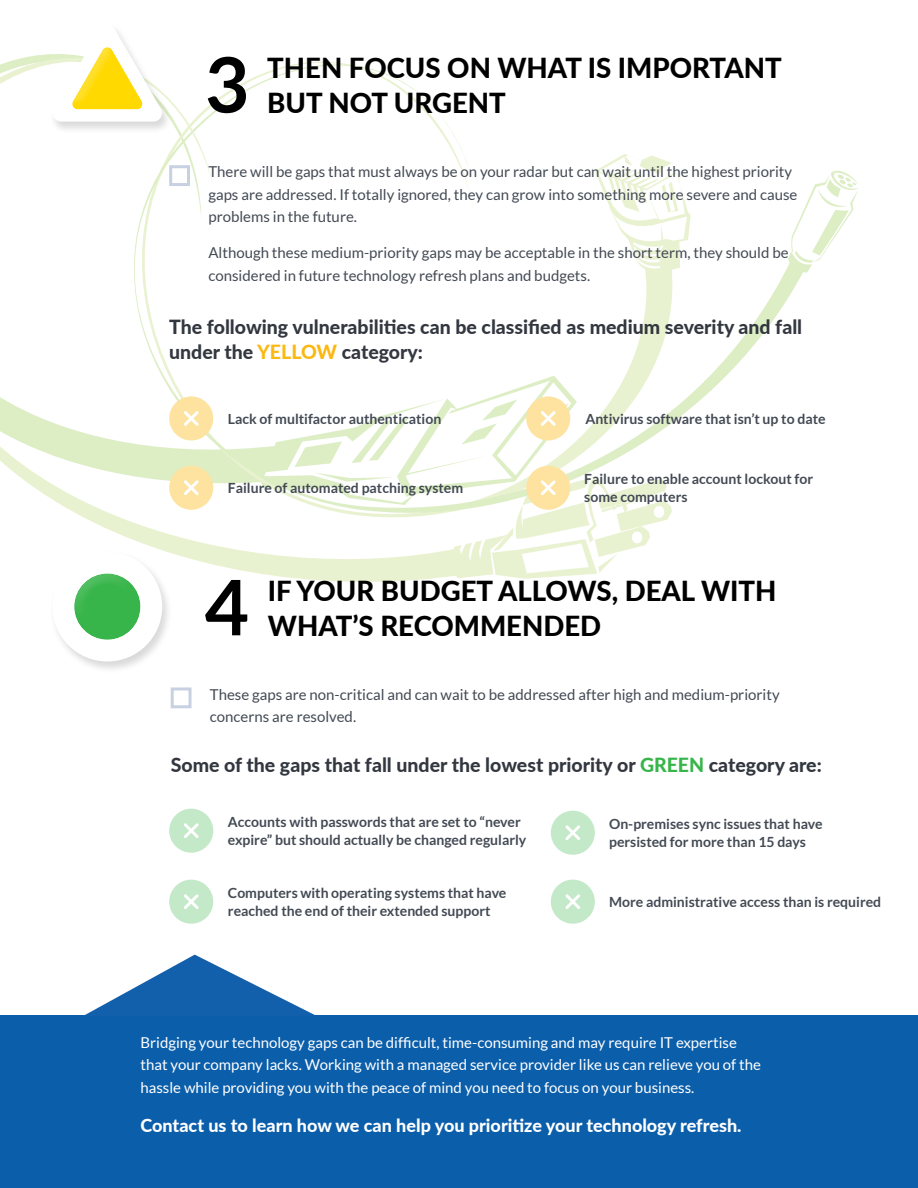
<style>
.page{position:relative;width:918px;height:1188px;background:#fff}
.page>*{position:absolute;margin:0;border:0;box-sizing:border-box;transform-origin:0 0}
.t1{font:700 76.5px "Lato";color:#000}
.t2{font:800 27.6px/34.5px "Lato";color:#000}
.t3{font:800 19.5px/25.5px "Lato";color:#333840}
.t4{font:800 18px "Lato";color:#fff}
.t5{font:15px/22.5px "Lato";color:#434a54}
.t6{font:15px/22.5px "Lato";color:#fff}
.t7{font:700 14.1px/17.9px "Lato";color:#434a54}
.s1{color:#fcb812}
.s2{color:#38b54a}
</style>
<div class="page">
<div style="left:0;top:1016px;width:918px;height:172px;background:#0b5eaa"></div>
<svg style="left:83px;top:955px;width:234px;height:61px"></svg>
<svg style="left:805px;top:170px;width:53px;height:103px"></svg>
<svg style="left:466px;top:160px;width:339px;height:263px"></svg>
<svg style="left:0;top:54px;width:466px;height:528px"></svg>
<svg style="left:595px;top:154px;width:96px;height:121px"></svg>
<div style="left:50px;top:551px;width:123px;height:123px;background:#000;opacity:.15"></div>
<div style="left:52px;top:552px;width:110px;height:110px;background:#fff;border-radius:50%"></div>
<div style="left:74px;top:573px;width:67px;height:67px;background:#38b54a;border-radius:50%"></div>
<div style="left:63px;top:563px;width:81px;height:66px;background:#fff;opacity:.15"></div>
<div style="left:169px;top:165px;width:21px;height:21px;border:3px solid #c8d1e1"></div>
<div style="left:169px;top:396px;width:44px;height:44px;background:#fee3a0;border-radius:50%"></div>
<svg style="left:184px;top:411px;width:15px;height:15px"></svg>
<div style="left:169px;top:466px;width:44px;height:44px;background:#fee3a0;border-radius:50%"></div>
<svg style="left:184px;top:480px;width:15px;height:15px"></svg>
<svg style="left:259px;top:376px;width:413px;height:203px"></svg>
<div style="left:171px;top:687px;width:21px;height:21px;border:3px solid #c8d1e1"></div>
<div style="left:169px;top:809px;width:44px;height:44px;background:#c3e9c9;border-radius:50%"></div>
<svg style="left:184px;top:823px;width:15px;height:15px"></svg>
<div style="left:169px;top:880px;width:44px;height:44px;background:#c3e9c9;border-radius:50%"></div>
<svg style="left:184px;top:894px;width:15px;height:15px"></svg>
<div style="left:551px;top:811px;width:44px;height:44px;background:#c3e9c9;border-radius:50%"></div>
<svg style="left:565px;top:825px;width:15px;height:15px"></svg>
<div style="left:551px;top:880px;width:44px;height:44px;background:#c3e9c9;border-radius:50%"></div>
<svg style="left:565px;top:894px;width:15px;height:15px"></svg>
<div style="left:50px;top:24px;width:123px;height:109px;background:#000;opacity:.15"></div>
<svg style="left:51px;top:24px;width:113px;height:98px"></svg>
<div style="left:62px;top:37px;width:59px;height:73px;background:#fff;opacity:.25"></div>
<h1 class="t1" style="left:204px;top:41px;width:46px">3</h1>
<h2 class="t2" style="left:267px;top:50px;width:516px">THEN FOCUS ON WHAT IS IMPORTANT<br>BUT NOT URGENT</h2>
<p class="t5" style="left:208px;top:161px;width:590px">There will be gaps that must always be on your radar but can wait until the highest priority gaps are addressed. If totally ignored, they can grow into something more severe and cause problems in the future.</p>
<p class="t5" style="left:208px;top:242px;width:582px">Although these medium-priority gaps may be acceptable in the short term, they should be considered in future technology refresh plans and budgets.</p>
<h3 class="t3" style="left:169px;top:313px;width:635px">The following vulnerabilities can be classified as medium severity and fall under the <span class="s1">YELLOW</span> category:</h3>
<p class="t7" style="left:228px;top:410px;width:215px">Lack of multifactor authentication</p>
<p class="t7" style="left:228px;top:479px;width:237px">Failure of automated patching system</p>
<p class="t7" style="left:585px;top:410px;width:242px">Antivirus software that isn’t up to date</p>
<p class="t7" style="left:584px;top:470px;width:230px">Failure to enable account lockout for some computers</p>
<h1 class="t1" style="left:204px;top:564px;width:46px">4</h1>
<h2 class="t2" style="left:268px;top:573px;width:510px">IF YOUR BUDGET ALLOWS, DEAL WITH<br>WHAT’S RECOMMENDED</h2>
<p class="t5" style="left:210px;top:683px;width:571px">These gaps are non-critical and can wait to be addressed after high and medium-priority concerns are resolved.</p>
<h3 class="t3" style="left:171px;top:752px;width:653px">Some of the gaps that fall under the lowest priority or <span class="s2">GREEN</span> category are:</h3>
<p class="t7" style="left:228px;top:813px;width:300px">Accounts with passwords that are set to “never expire” but should actually be changed regularly</p>
<p class="t7" style="left:228px;top:884px;width:280px">Computers with operating systems that have reached the end of their extended support</p>
<p class="t7" style="left:609px;top:815px;width:215px">On-premises sync issues that have persisted for more than 15 days</p>
<p class="t7" style="left:609px;top:893px;width:274px">More administrative access than is required</p>
<p class="t6" style="left:141px;top:1031px;width:622px">Bridging your technology gaps can be difficult, time-consuming and may require IT expertise that your company lacks. Working with a managed service provider like us can relieve you of the hassle while providing you with the peace of mind you need to focus on your business.</p>
<p class="t4" style="left:141px;top:1112px;width:602px">Contact us to learn how we can help you prioritize your technology refresh.</p>
</div>
